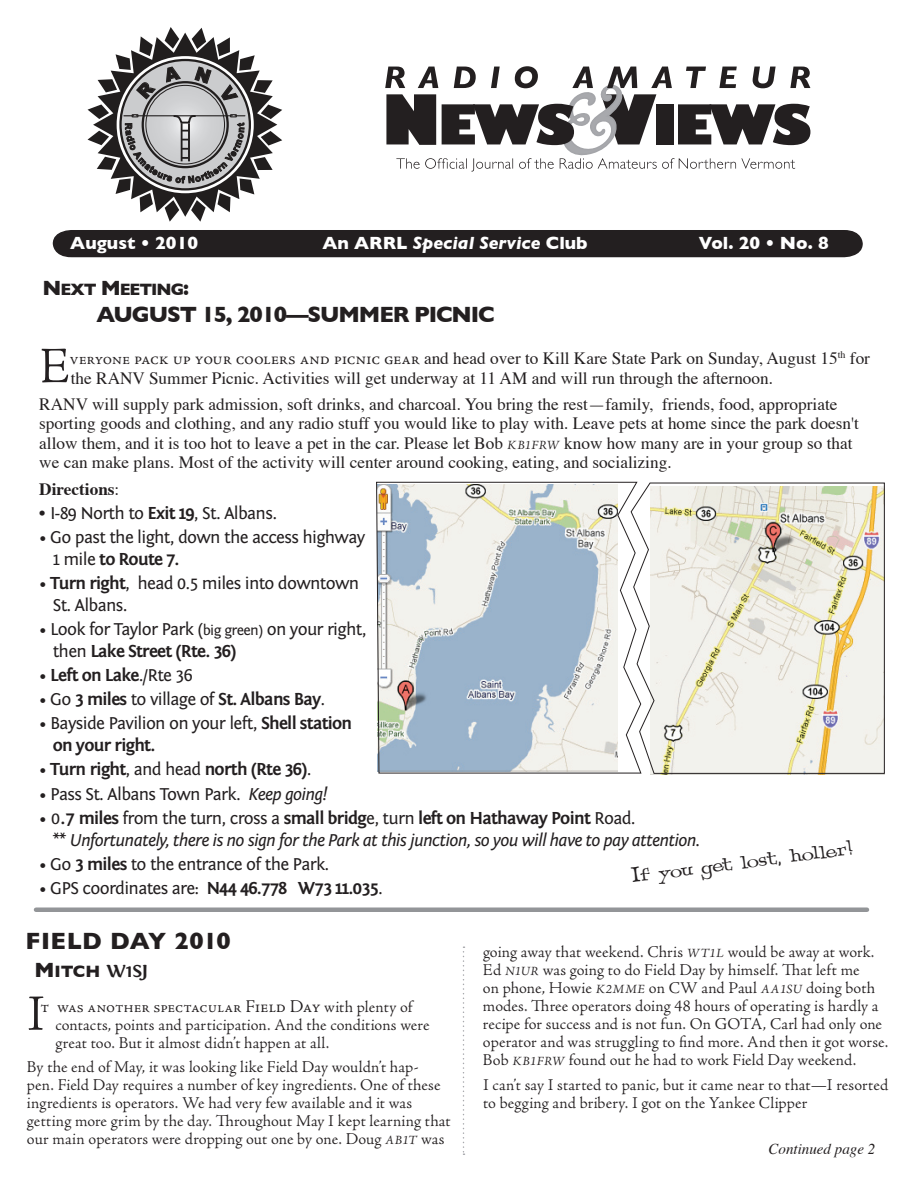
<style>
.page{position:relative;width:918px;height:1188px;background:#fff}
.page>*{position:absolute;margin:0;border:0;box-sizing:border-box;transform-origin:0 0}
.t1{font:300 51px "Adobe Jenson Pro";color:#231f20}
.t2{font:24px "LHF Dog Bone Roman";color:#231f20}
.t3{font:700 24px "Gill Sans";letter-spacing:.025em;color:#231f20}
.t4{font:700 22.5px "Gill Sans";letter-spacing:-.05em;color:#231f20}
.t5{font:18px/21.6px "Fontin Sans";letter-spacing:-.04em;color:#231f20}
.t6{font:italic 18px/21.6px "Fontin Sans";letter-spacing:-.04em;color:#231f20}
.t7{font:700 18px "Fontin Sans";letter-spacing:-.04em;color:#231f20}
.t8{font:italic 700 18px "Gill Sans";color:#fff}
.t9{font:700 18px "Gill Sans";color:#fff}
.t10{font:17.25px/19.5px "Times";color:#231f20}
.t11{font:700 17.25px "Times";color:#231f20}
.t12{font:700 16.8px "Gill Sans";letter-spacing:-.06em;color:#231f20}
.t13{font:300 16.5px/18px "Adobe Jenson Pro";letter-spacing:.005em;color:#231f20}
.t14{font:italic 15px "Times";color:#231f20}
.s1{font-style:normal}
.s2{font-size:21px}
.s3{font-family:"Adobe Jenson Pro";font-weight:300}
.s4{font-family:"Adobe Jenson Pro";font-weight:300;font-size:18px}
.s5{font-family:"Adobe Jenson Pro";font-style:italic;font-size:12.75px}
.s6{font-weight:400}
.s7{font-family:"Times"}
.s8{font-weight:700}
.s9{font-size:15px}
.s10{font-style:italic}
.s11{font-weight:700;font-style:normal}
.s12{font-weight:400;font-style:italic;font-size:12.75px}
.s13{font-family:"Fontin";font-size:18px}
.s14{font-size:17.25px}
.s15{font-size:18px}
</style>
<div class="page">
<div style="left:52px;top:230px;width:811px;height:28px;background:#231f20"></div>
<svg style="left:385px;top:66px;width:425px;height:106px"></svg>
<svg style="left:463px;top:946px;width:2px;height:209px"></svg>
<hr style="left:36px;top:908px;width:831px;height:4px;background:#939598">
<svg style="left:631px;top:483px;width:254px;height:291px;background:#e7e5d9"></svg>
<svg style="left:376px;top:482px;width:265px;height:291px;background:#c4cfd6"></svg>
<svg style="left:88px;top:27px;width:194px;height:195px"></svg>
<p class="t9" style="left:70px;top:233px;width:129px">AUGUST • 2010</p>
<p class="t8" style="left:323px;top:233px;width:267px"><span class="s1">AN ARRL</span> Special Service <span class="s1">CLUB</span></p>
<p class="t9" style="left:699px;top:233px;width:131px">VOL. 20 • NO. 8</p>
<p class="t12" style="left:43px;top:280px;width:148px"><span class="s2">N</span>EXT <span class="s2">M</span>EETING<span class="s2">:</span></p>
<h3 class="t4" style="left:97px;top:302px;width:395px">AUGUST 15, 2010—SUMMER PICN IC</h3>
<h1 class="t1" style="left:39px;top:337px;width:32px">E</h1>
<p class="t10" style="left:70px;top:347px;width:802px"><span class="s3">veryone</span> <span class="s4">pack up your coolers and picnic gear</span> and head over to Kill Kare State Park on Sunday, August 15<sup>th</sup> for the RANV Summer Picnic. Activities will get underway at 11 AM and will run through the afternoon.</p>
<p class="t10" style="left:39px;top:393px;width:821px">RANV will supply park admission, soft drinks, and charcoal. You bring the rest—family, friends, food, appropriate sporting goods and clothing, and any radio stuff you would like to play with. Leave pets at home since the park doesn't allow them, and it is too hot to leave a pet in the car. Please let Bob <span class="s5">KB1FRW</span> know how many are in your group so that we can make plans. Most of the activity will center around cooking, eating, and socializing.</p>
<p class="t11" style="left:39px;top:472px;width:82px">Directions<span class="s6">:</span></p>
<p class="t5" style="left:39px;top:502px;width:239px"><span class="s7">•</span> I-89 North to <span class="s8">Exit 19</span>, St. Albans.</p>
<p class="t5" style="left:53px;top:527px;width:314px;text-indent:-14px">• Go past the light, down the access highway<br>1 mile <span class="s8">to Route 7.</span></p>
<p class="t5" style="left:53px;top:573px;width:308px;text-indent:-14px">• <span class="s8">Turn right</span>, head 0.5 miles into downtown<br>St. Albans.</p>
<p class="t5" style="left:53px;top:619px;width:315px;text-indent:-14px">• Look for Taylor Park (<span class="s9">big green)</span> on your right, then <span class="s8">Lake Street (Rte. 36)</span></p>
<p class="t7" style="left:39px;top:665px;width:155px"><span class="s6">•</span> Left on Lake<span class="s6">./Rte 36</span></p>
<p class="t7" style="left:39px;top:689px;width:288px"><span class="s6">• Go</span> 3 miles <span class="s6">to village of</span> St. Albans Bay<span class="s6">.</span></p>
<p class="t5" style="left:53px;top:713px;width:301px;text-indent:-14px">• Bayside Pavilion on your left, <span class="s8">Shell station on your right.</span></p>
<p class="t7" style="left:39px;top:760px;width:274px"><span class="s6">•</span> Turn right<span class="s6">, and head</span> north (Rte 36)<span class="s6">.</span></p>
<p class="t5" style="left:39px;top:783px;width:290px">• Pass St. Albans Town Park. <span class="s10">Keep going!</span></p>
<p class="t6" style="left:53px;top:808px;width:649px;text-indent:-14px"><span class="s1">• 0</span><span class="s11">.7 miles</span> <span class="s1">from the turn, cross a</span> <span class="s11">small bridg</span><span class="s1">e, turn</span> <span class="s11">left on Hathaway Point</span> <span class="s1">Road.<br>**</span> Unfortunately, there is no sign for the Park at this junction, so you will have to pay attention.</p>
<p class="t5" style="left:39px;top:853px;width:292px">• Go <span class="s8">3 miles</span> to the entrance of the Park.</p>
<p class="t5" style="left:39px;top:878px;width:345px">• GPS coordinates are: <span class="s8">N44 46.778 W73 11.035</span>.</p>
<h2 class="t3" style="left:26px;top:927px;width:207px">FIELD DAY 2010</h2>
<h2 class="t2" style="left:630px;top:865px;width:225px;rotate:-7deg">If you get lost, holler!</h2>
<p class="t13" style="left:483px;top:943px;width:407px">going away that weekend. Chris <span class="s12">WT1L</span> would be away at work.<br>Ed <span class="s12">N1UR</span> was going to do Field Day by himself. That left me<br>on phone, Howie <span class="s12">K2MME</span> on CW and Paul <span class="s12">AA1SU</span> doing both modes. Three operators doing 48 hours of operating is hardly a recipe for success and is not fun. On GOTA, Carl had only one operator and was struggling to find more. And then it got worse.<br>Bob <span class="s12">KB1FRW</span> found out he had to work Field Day weekend.</p>
<p class="t13" style="left:483px;top:1076px;width:407px">I can’t say I started to panic, but it came near to that—I resorted to begging and bribery. I got on the Yankee Clipper</p>
<p class="t14" style="left:769px;top:1136px;width:108px">Continued page 2</p>
<p class="t12" style="left:34px;top:962px;width:115px"><span class="s2">M</span>ITCH <span class="s13">W1SJ</span></p>
<h1 class="t1" style="left:27px;top:985px;width:19px">I</h1>
<p class="t13" style="left:55px;top:998px;width:376px;text-indent:-15px"><span class="s14">t</span> was another spectacular <span class="s15">Field Day</span> with plenty of contacts, points and participation. And the conditions were great too. But it almost didn’t happen at all.</p>
<p class="t13" style="left:27px;top:1059px;width:425px">By the end of May, it was looking like Field Day wouldn’t hap-<br>pen. Field Day requires a number of key ingredients. One of these ingredients is operators. We had very few available and it was getting more grim by the day. Throughout May I kept learning that our main operators were dropping out one by one. Doug <span class="s12">AB1T</span> was</p>
</div>
